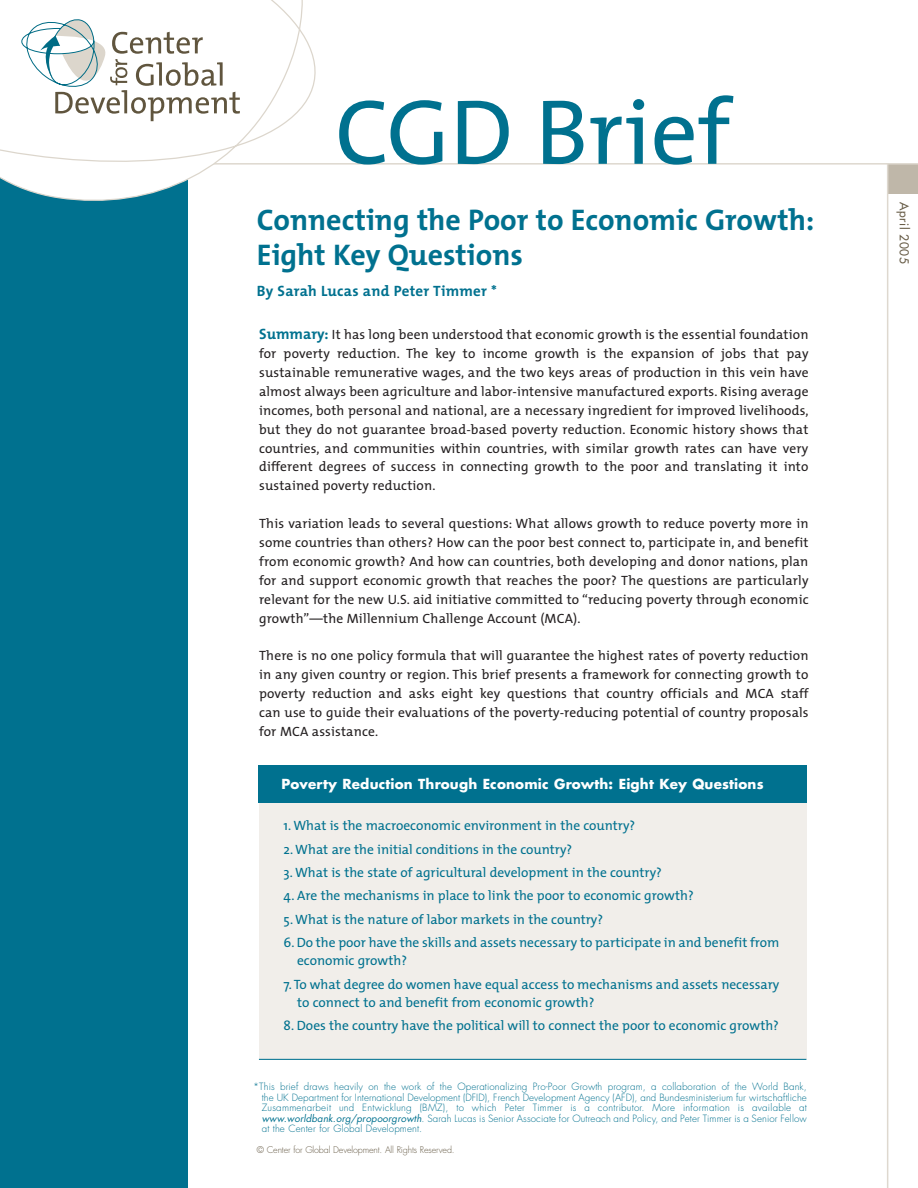
<style>
.page{position:relative;width:918px;height:1188px;background:#fff}
.page>*{position:absolute;margin:0;border:0;box-sizing:border-box;transform-origin:0 0}
.t1{font:93px "The Mix";color:#00718f}
.t2{font:700 30px/34.5px "The Mix";color:#00718f}
.t3{font:700 15px "The Mix";letter-spacing:.02em;color:#00718f}
.t4{font:13.5px/18.9px "The Mix";letter-spacing:.01em;color:#231f20;text-align:justify}
.t5{font:13.5px/18px "The Mix";color:#00718f}
.t6{font:700 13.5px "Futura";letter-spacing:.015em;color:#fff}
.t7{font:12px "Futura";letter-spacing:.045em;color:#695e49}
.t8{font:300 9.75px/10.5px "Futura";letter-spacing:.01em;color:#00718f;text-align:justify}
.t9{font:300 9px "Futura";letter-spacing:-.02em;color:#695e49}
.s1{font-weight:700;font-size:15px;color:#00718f}
.s2{font-weight:400;font-style:italic}
</style>
<div class="page">
<div style="left:0;top:167px;width:187px;height:1021px;background:#00718f"></div>
<div style="left:888px;top:164px;width:30px;height:30px;background:#bfb7a9"></div>
<hr style="left:83px;top:163px;width:835px;height:2px;background:#ded8cf">
<hr style="left:887px;top:164px;width:1px;height:1024px;background:#ded8cf">
<svg style="left:0;top:0;width:316px;height:201px"></svg>
<svg style="left:21px;top:16px;width:219px;height:105px"></svg>
<div style="left:259px;top:775px;width:548px;height:284px;background:#f1eeea"></div>
<div style="left:258px;top:765px;width:549px;height:38px;background:#00718f"></div>
<hr style="left:259px;top:1059px;width:547px;height:1px;background:#00718f">
<h1 class="t1" style="left:335px;top:99px;width:397px">CGD Brief</h1>
<h2 class="t2" style="left:257px;top:206px;width:559px">Connecting the Poor to Economic Growth:<br>Eight Key Questions</h2>
<p class="t3" style="left:257px;top:286px;width:242px">By Sarah Lucas and Peter Timmer *</p>
<p class="t4" style="left:259px;top:327px;width:551px"><span class="s1">Summary:</span> It has long been understood that economic growth is the essential foundation for poverty reduction. The key to income growth is the expansion of jobs that pay sustainable remunerative wages, and the two keys areas of production in this vein have almost always been agriculture and labor-intensive manufactured exports. Rising average incomes, both personal and national, are a necessary ingredient for improved livelihoods, but they do not guarantee broad-based poverty reduction. Economic history shows that countries, and communities within countries, with similar growth rates can have very different degrees of success in connecting growth to the poor and translating it into sustained poverty reduction.</p>
<p class="t4" style="left:259px;top:516px;width:551px">This variation leads to several questions: What allows growth to reduce poverty more in some countries than others? How can the poor best connect to, participate in, and benefit from economic growth? And how can countries, both developing and donor nations, plan for and support economic growth that reaches the poor? The questions are particularly relevant for the new U.S. aid initiative committed to “reducing poverty through economic growth”—the Millennium Challenge Account (MCA).</p>
<p class="t4" style="left:259px;top:648px;width:551px">There is no one policy formula that will guarantee the highest rates of poverty reduction in any given country or region. This brief presents a framework for connecting growth to poverty reduction and asks eight key questions that country officials and MCA staff can use to guide their evaluations of the poverty-reducing potential of country proposals for MCA assistance.</p>
<p class="t6" style="left:281px;top:777px;width:484px">Poverty Reduction Through Economic Growth: Eight Key Questions</p>
<p class="t5" style="left:284px;top:818px;width:353px">1. What is the macroeconomic environment in the country?</p>
<p class="t5" style="left:284px;top:841px;width:290px">2. What are the initial conditions in the country?</p>
<p class="t5" style="left:284px;top:865px;width:380px">3. What is the state of agricultural development in the country?</p>
<p class="t5" style="left:284px;top:888px;width:412px">4. Are the mechanisms in place to link the poor to economic growth?</p>
<p class="t5" style="left:284px;top:912px;width:321px">5. What is the nature of labor markets in the country?</p>
<p class="t5" style="left:297px;top:935px;width:484px;text-indent:-14px">6. Do the poor have the skills and assets necessary to participate in and benefit from economic growth?</p>
<p class="t5" style="left:297px;top:976px;width:484px;text-indent:-14px">7. To what degree do women have equal access to mechanisms and assets necessary to connect to and benefit from economic growth?</p>
<p class="t5" style="left:284px;top:1018px;width:497px">8. Does the country have the political will to connect the poor to economic growth?</p>
<p class="t8" style="left:262px;top:1082px;width:547px;text-indent:-9px">*This brief draws heavily on the work of the Operationalizing Pro-Poor Growth program, a collaboration of the World Bank, the UK Department for International Development (DFID), French Development Agency (AFD), and Bundesministerium fur wirtschaftliche Zusammenarbeit und Entwicklung (BMZ), to which Peter Timmer is a contributor. More information is available at <span class="s2">www.worldbank.org/propoorgrowth</span>. Sarah Lucas is Senior Associate for Outreach and Policy, and Peter Timmer is a Senior Fellow at the Center for Global Development.</p>
<p class="t9" style="left:257px;top:1145px;width:199px">© Center for Global Development. All Rights Reserved.</p>
<p class="t7" style="left:910px;top:202px;width:63px;rotate:90deg">April 2005</p>
</div>
